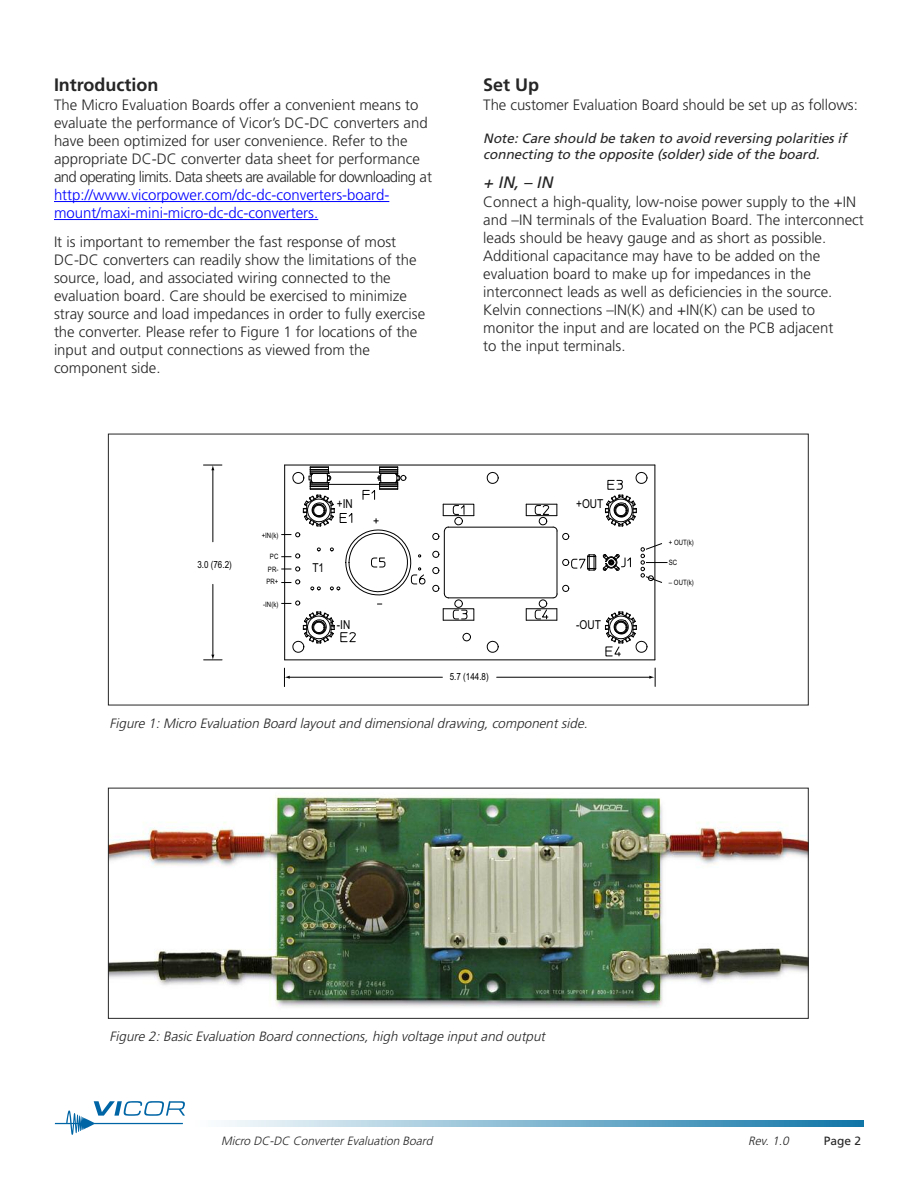
<style>
.page{position:relative;width:918px;height:1188px;background:#fff}
.page>*{position:absolute;margin:0;border:0;box-sizing:border-box;transform-origin:0 0}
.t1{font:700 18px "Frutiger";color:#272627}
.t2{font:italic 16.5px "Frutiger";color:#272627}
.t3{font:300 15px/18px "Frutiger";color:#272627}
.t4{font:300 15px/18px "Frutiger";color:#00f}
.t5{font:italic 300 13.5px "Frutiger";color:#272627}
.t6{font:italic 13.5px/16.2px "Frutiger";color:#272627}
.t7{font:12.3px "Arial Narrow";color:#010102}
.t8{font:italic 300 12px "Frutiger";color:#272627}
.t9{font:12px "Frutiger";color:#272627}
.t10{font:9.9px "Arial Narrow";color:#010102}
.t11{font:7.35px/13.5px "Arial Narrow";color:#010102}
</style>
<div class="page">
<svg style="left:224px;top:1120px;width:640px;height:6px;background:#81b6d0"></svg>
<svg style="left:55px;top:1101px;width:130px;height:34px"></svg>
<hr style="left:54px;top:201px;width:335px;height:1px;background:#00f">
<hr style="left:54px;top:219px;width:264px;height:1px;background:#00f">
<svg style="left:341px;top:632px;width:15px;height:10px"></svg>
<hr style="left:526px;top:504px;width:31px;height:1px;background:#010102">
<hr style="left:526px;top:515px;width:31px;height:1px;background:#010102">
<svg style="left:526px;top:504px;width:1px;height:12px"></svg>
<hr style="left:526px;top:608px;width:31px;height:1px;background:#010102">
<hr style="left:526px;top:620px;width:31px;height:1px;background:#010102">
<hr style="left:448px;top:598px;width:105px;height:1px;background:#010102">
<hr style="left:285px;top:465px;width:370px;height:1px;background:#010102">
<hr style="left:285px;top:660px;width:370px;height:1px;background:#010102">
<hr style="left:444px;top:531px;width:1px;height:63px;background:#010102">
<hr style="left:284px;top:465px;width:1px;height:195px;background:#010102">
<hr style="left:448px;top:527px;width:105px;height:1px;background:#010102">
<hr style="left:557px;top:531px;width:1px;height:63px;background:#010102">
<hr style="left:655px;top:465px;width:1px;height:195px;background:#010102">
<svg style="left:462px;top:633px;width:9px;height:9px"></svg>
<svg style="left:603px;top:554px;width:28px;height:17px"></svg>
<svg style="left:487px;top:472px;width:12px;height:12px"></svg>
<svg style="left:487px;top:641px;width:12px;height:12px"></svg>
<svg style="left:605px;top:472px;width:43px;height:55px"></svg>
<svg style="left:292px;top:612px;width:43px;height:41px"></svg>
<svg style="left:432px;top:567px;width:8px;height:7px"></svg>
<svg style="left:432px;top:551px;width:8px;height:7px"></svg>
<svg style="left:432px;top:504px;width:42px;height:36px"></svg>
<svg style="left:562px;top:554px;width:34px;height:17px"></svg>
<svg style="left:535px;top:504px;width:35px;height:36px"></svg>
<svg style="left:605px;top:611px;width:43px;height:45px"></svg>
<svg style="left:432px;top:585px;width:42px;height:36px"></svg>
<svg style="left:535px;top:585px;width:35px;height:35px"></svg>
<svg style="left:281px;top:467px;width:144px;height:139px"></svg>
<svg style="left:640px;top:543px;width:28px;height:40px"></svg>
<hr style="left:213px;top:584px;width:1px;height:72px;background:#010102">
<svg style="left:204px;top:655px;width:18px;height:6px"></svg>
<hr style="left:213px;top:469px;width:1px;height:73px;background:#010102">
<svg style="left:203px;top:465px;width:19px;height:5px"></svg>
<hr style="left:289px;top:677px;width:153px;height:1px;background:#010102">
<svg style="left:284px;top:668px;width:6px;height:19px"></svg>
<hr style="left:497px;top:677px;width:153px;height:1px;background:#010102">
<svg style="left:649px;top:668px;width:7px;height:18px"></svg>
<hr style="left:328px;top:472px;width:51px;height:1px;background:#010102">
<hr style="left:329px;top:484px;width:51px;height:1px;background:#010102">
<img style="left:110px;top:795px;width:697px;height:213px">
<div style="left:108px;top:788px;width:701px;height:231px;border:1px solid #272627"></div>
<p class="t1" style="left:54px;top:77px;width:106px">Introduction</p>
<p class="t3" style="left:54px;top:97px;width:380px">The Micro Evaluation Boards offer a convenient means to evaluate the performance of Vicor’s DC-DC converters and have been optimized for user convenience. Refer to the appropriate DC-DC converter data sheet for performance and operating limits. Data sheets are available for downloading at</p>
<p class="t4" style="left:54px;top:187px;width:337px">http://www.vicorpower.com/dc-dc-converters-board&shy;mount/maxi-mini-micro-dc-dc-converters.</p>
<p class="t3" style="left:54px;top:234px;width:373px">It is important to remember the fast response of most DC-DC converters can readily show the limitations of the source, load, and associated wiring connected to the evaluation board. Care should be exercised to minimize stray source and load impedances in order to fully exercise the converter. Please refer to Figure 1 for locations of the input and output connections as viewed from the component side.</p>
<p class="t1" style="left:483px;top:77px;width:57px">Set Up</p>
<p class="t3" style="left:483px;top:97px;width:376px">The customer Evaluation Board should be set up as follows:</p>
<p class="t6" style="left:483px;top:131px;width:368px">Note: Care should be taken to avoid reversing polarities if connecting to the opposite (solder) side of the board.</p>
<p class="t2" style="left:483px;top:176px;width:74px">+ IN, – IN</p>
<p class="t3" style="left:483px;top:194px;width:382px">Connect a high-quality, low-noise power supply to the +IN and –IN terminals of the Evaluation Board. The interconnect leads should be heavy gauge and as short as possible.<br>Additional capacitance may have to be added on the evaluation board to make up for impedances in the interconnect leads as well as deficiencies in the source.<br>Kelvin connections –IN(K) and +IN(K) can be used to monitor the input and are located on the PCB adjacent<br>to the input terminals.</p>
<p class="t10" style="left:197px;top:561px;width:36px">3.0 (76.2)</p>
<p class="t11" style="left:262px;top:529px;width:18px">+IN(k)</p>
<p class="t11" style="left:268px;top:550px;width:12px">PC<br>PR-</p>
<p class="t11" style="left:266px;top:576px;width:13px">PR+</p>
<p class="t11" style="left:263px;top:599px;width:17px">-IN(k)</p>
<p class="t7" style="left:337px;top:499px;width:17px">+IN</p>
<p class="t7" style="left:312px;top:563px;width:13px">T1</p>
<p class="t7" style="left:337px;top:620px;width:15px">-IN</p>
<p class="t10" style="left:450px;top:672px;width:41px">5.7 (144.8)</p>
<p class="t7" style="left:576px;top:499px;width:29px">+OUT</p>
<p class="t7" style="left:576px;top:620px;width:26px">-OUT</p>
<p class="t11" style="left:669px;top:536px;width:27px">+ OUT(k)</p>
<p class="t11" style="left:669px;top:556px;width:10px">SC</p>
<p class="t11" style="left:669px;top:577px;width:26px">– OUT(k)</p>
<p class="t5" style="left:110px;top:718px;width:482px">Figure 1: Micro Evaluation Board layout and dimensional drawing, component side.</p>
<p class="t5" style="left:110px;top:1031px;width:440px">Figure 2: Basic Evaluation Board connections, high voltage input and output</p>
<p class="t8" style="left:221px;top:1135px;width:215px">Micro DC-DC Converter Evaluation Board</p>
<p class="t8" style="left:748px;top:1135px;width:44px">Rev. 1.0</p>
<p class="t9" style="left:824px;top:1135px;width:39px">Page 2</p>
</div>
